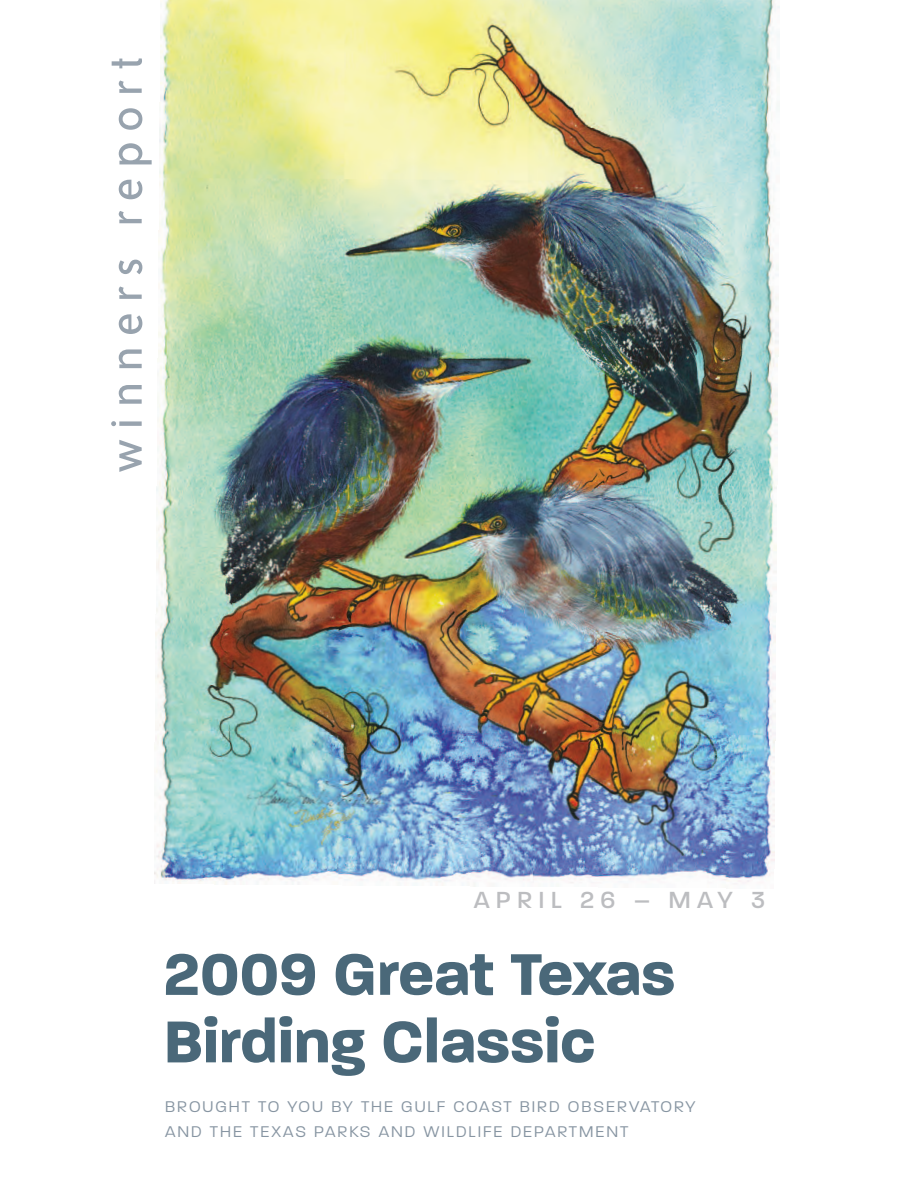
<style>
.page{position:relative;width:919px;height:1188px;background:#fff}
.page>*{position:absolute;margin:0;border:0;box-sizing:border-box;transform-origin:0 0}
.t1{font:700 79.35px/67.5px "Paralucent";color:#4a6879}
.t2{font:52.5px "Bailey Sans ITC";letter-spacing:.185em;color:#98a3ae}
.t3{font:500 31.5px "Paralucent";letter-spacing:.195em;color:#bcbdc0}
.t4{font:300 21px/25.2px "Paralucent";letter-spacing:.095em;color:#8795a2}
</style>
<div class="page">
<img style="left:154px;top:0;width:626px;height:887px">
<h2 class="t2" style="left:107px;top:473px;width:418px;rotate:-90deg">winners report</h2>
<h3 class="t3" style="left:474px;top:879px;width:293px">APRIL 26 – MAY 3</h3>
<h1 class="t1" style="left:164px;top:934px;width:513px">2009 Great Texas<br>Birding Classic</h1>
<p class="t4" style="left:165px;top:1092px;width:532px">BROUGHT TO YOU BY THE GULF COAST BIRD OBSERVATORY<br>AND THE TEXAS PARKS AND WILDLIFE DEPARTMENT</p>
</div>
